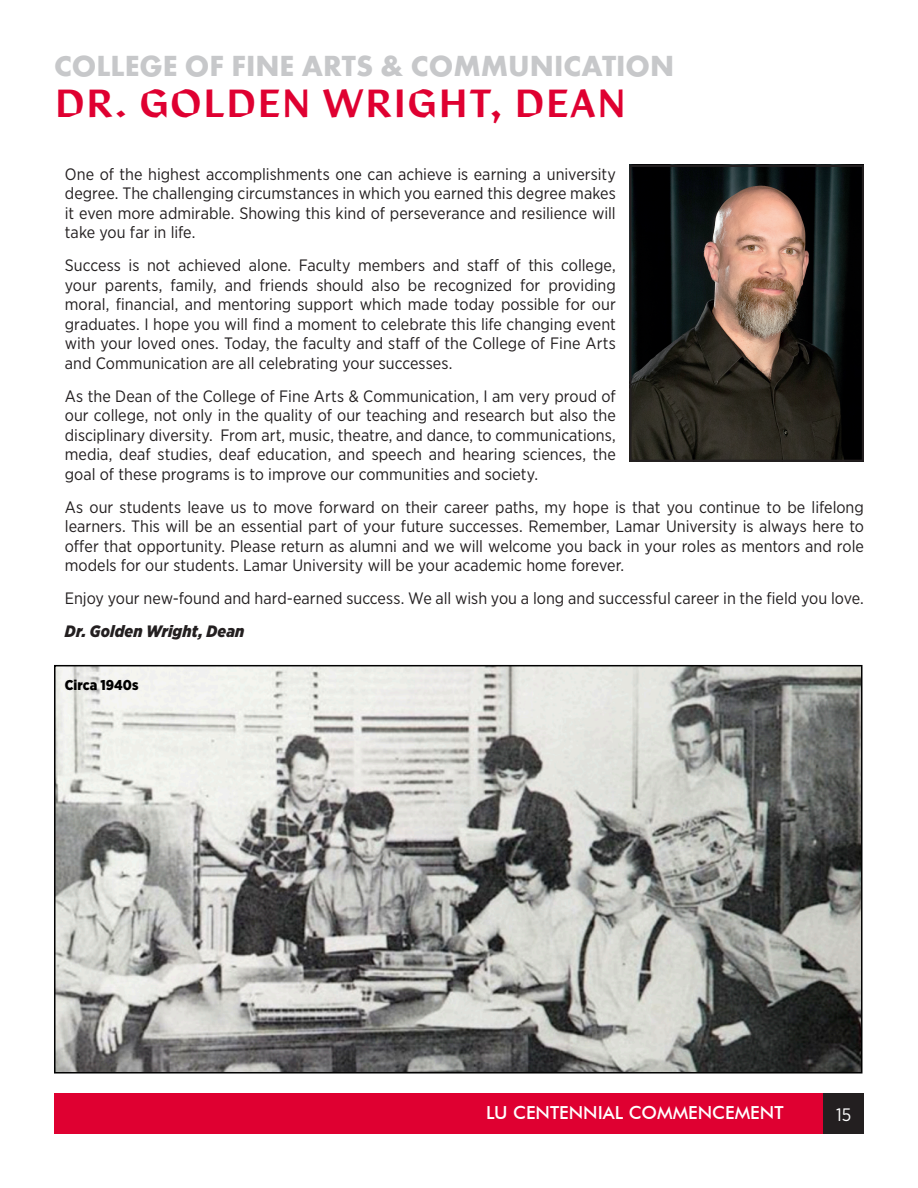
<style>
.page{position:relative;width:918px;height:1188px;background:#fff}
.page>*{position:absolute;margin:0;border:0;box-sizing:border-box;transform-origin:0 0}
.Student_Listings{font:37.5px "Manofa";color:#df0031}
.Student_Listings-2{font:30px "Futura T Bold";color:#c7c8ca}
.t1{font:500 18px "Futura BT";color:#fff}
.t2{font:18px "Gotham Narrow";color:#fff}
.t3{font:16.5px/19.5px "Gotham Narrow";color:#231f20;text-align:justify}
.t4{font:italic 900 16.5px "Gotham Narrow";letter-spacing:.01em;color:#231f20}
.Student_Listings-3{font:900 14.25px "Gotham Narrow";color:#000}
</style>
<div class="page">
<div style="left:54px;top:1094px;width:770px;height:40px;background:#df0031"></div>
<div style="left:824px;top:1094px;width:40px;height:40px;background:#231f20"></div>
<img style="left:632px;top:168px;width:229px;height:291px">
<div style="left:629px;top:165px;width:235px;height:297px;border:2px solid #231f20"></div>
<img style="left:57px;top:668px;width:802px;height:403px">
<div style="left:54px;top:665px;width:808px;height:409px;border:2px solid #000"></div>
<p class="Student_Listings-2" style="left:54px;top:49px;width:622px">COLLEGE OF FINE ARTS &amp; COMMUNICATION</p>
<p class="Student_Listings" style="left:54px;top:73px;width:574px">DR. GOLDEN WRIGHT, DEAN</p>
<p class="t3" style="left:65px;top:164px;width:552px">One of the highest accomplishments one can achieve is earning a university degree. The challenging circumstances in which you earned this degree makes it even more admirable. Showing this kind of perseverance and resilience will take you far in life.</p>
<p class="t3" style="left:65px;top:255px;width:552px">Success is not achieved alone. Faculty members and staff of this college, your parents, family, and friends should also be recognized for providing moral, financial, and mentoring support which made today possible for our graduates. I hope you will find a moment to celebrate this life changing event with your loved ones. Today, the faculty and staff of the College of Fine Arts and Communication are all celebrating your successes.</p>
<p class="t3" style="left:65px;top:386px;width:553px">As the Dean of the College of Fine Arts &amp; Communication, I am very proud of our college, not only in the quality of our teaching and research but also the disciplinary diversity. From art, music, theatre, and dance, to communications, media, deaf studies, deaf education, and speech and hearing sciences, the goal of these programs is to improve our communities and society.</p>
<p class="t3" style="left:65px;top:497px;width:801px">As our students leave us to move forward on their career paths, my hope is that you continue to be lifelong learners. This will be an essential part of your future successes. Remember, Lamar University is always here to offer that opportunity. Please return as alumni and we will welcome you back in your roles as mentors and role models for our students. Lamar University will be your academic home forever.</p>
<p class="t3" style="left:65px;top:588px;width:801px">Enjoy your new-found and hard-earned success. We all wish you a long and successful career in the field you love.</p>
<p class="t4" style="left:65px;top:620px;width:181px">Dr. Golden Wright, Dean</p>
<p class="Student_Listings-3" style="left:65px;top:676px;width:75px">Circa 1940s</p>
<p class="t1" style="left:486px;top:1102px;width:299px">LU CENTENNIAL COMMENCEMENT</p>
<p class="t2" style="left:836px;top:1103px;width:17px">15</p>
</div>
